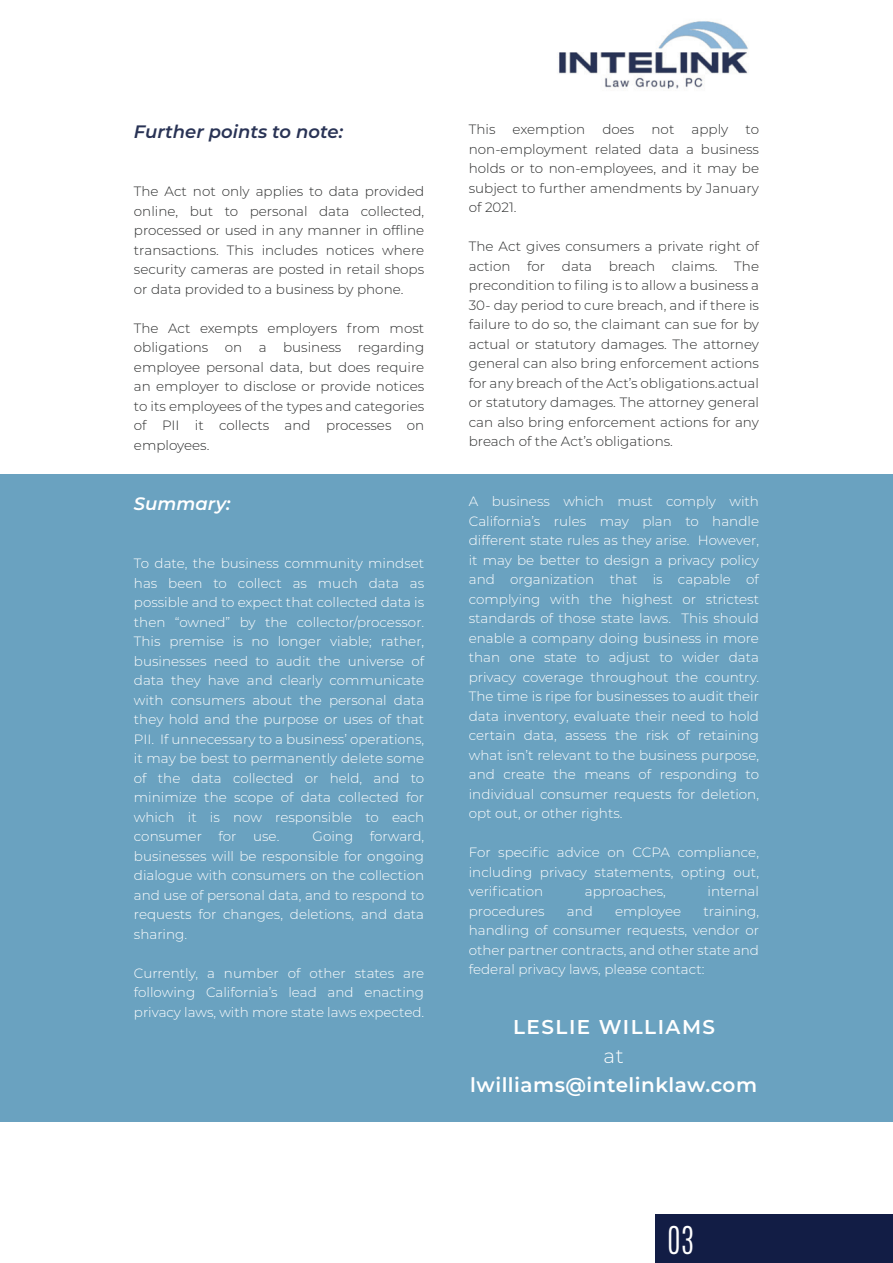
<style>
.page{position:relative;width:893px;height:1263px;background:#fff}
.page>*{position:absolute;margin:0;border:0;box-sizing:border-box;transform-origin:0 0}
.t1{font:300 31.95px "Antonio";color:#fff}
.t2{font:600 19.95px "Montserrat";letter-spacing:.025em;color:#fff}
.t3{font:600 19.95px "Montserrat";letter-spacing:.075em;color:#fff}
.t4{font:300 19.95px "Montserrat";color:#fff}
.t5{font:italic 600 18px "Montserrat";color:#293355}
.t6{font:italic 600 18px "Montserrat";color:#fff}
.t7{font:300 13.5px/19.5px "Montserrat";color:#fff;text-align:justify}
.t8{font:300 13.5px/19.5px "Montserrat";color:#2b2c2c;text-align:justify}
</style>
<div class="page">
<img style="left:558px;top:21px;width:190px;height:68px">
<div style="left:655px;top:1214px;width:238px;height:49px;background:#121d45"></div>
<div style="left:0;top:474px;width:893px;height:648px;background:#6aa2c0"></div>
<h3 class="t5" style="left:134px;top:119px;width:211px">Further points to note:</h3>
<p class="t8" style="left:134px;top:181px;width:292px">The Act not only applies to data provided online, but to personal data collected, processed or used in any manner in offline transactions. This includes notices where security cameras are posted in retail shops or data provided to a business by phone.</p>
<p class="t8" style="left:134px;top:318px;width:292px">The Act exempts employers from most obligations on a business regarding employee personal data, but does require an employer to disclose or provide notices to its employees of the types and categories of PII it collects and processes on employees.</p>
<h3 class="t6" style="left:134px;top:491px;width:98px">Summary:</h3>
<p class="t7" style="left:134px;top:553px;width:292px">To date, the business community mindset has been to collect as much data as possible and to expect that collected data is then “owned” by the collector/processor.<br>This premise is no longer viable; rather, businesses need to audit the universe of data they have and clearly communicate with consumers about the personal data they hold and the purpose or uses of that PII. If unnecessary to a business’ operations, it may be best to permanently delete some of the data collected or held, and to minimize the scope of data collected for which it is now responsible to each consumer for use.</p>
<p class="t7" style="left:134px;top:826px;width:292px;text-indent:179px">Going forward, businesses will be responsible for ongoing dialogue with consumers on the collection and use of personal data, and to respond to requests for changes, deletions, and data sharing.</p>
<p class="t7" style="left:134px;top:963px;width:292px">Currently, a number of other states are following California’s lead and enacting privacy laws, with more state laws expected.</p>
<p class="t8" style="left:469px;top:119px;width:28px">This</p>
<p class="t8" style="left:513px;top:119px;width:74px">exemption</p>
<p class="t8" style="left:602px;top:119px;width:33px">does</p>
<p class="t8" style="left:652px;top:119px;width:24px">not</p>
<p class="t8" style="left:692px;top:119px;width:38px">apply</p>
<p class="t8" style="left:469px;top:119px;width:292px;text-indent:277px">to non-employment related data a business holds or to non-employees, and it may be subject to further amendments by January of 2021.</p>
<p class="t8" style="left:469px;top:236px;width:292px">The Act gives consumers a private right of action for data breach claims. The precondition to filing is to allow a business a 30- day period to cure breach, and if there is failure to do so, the claimant can sue for by actual or statutory damages. The attorney general can also bring enforcement actions for any breach of the Act’s obligations.actual or statutory damages. The attorney general can also bring enforcement actions for any breach of the Act’s obligations.</p>
<p class="t7" style="left:469px;top:491px;width:292px">A business which must comply with California’s rules may plan to handle different state rules as they arise. However, it may be better to design a privacy policy and organization that is capable of complying with the highest or strictest standards of those state laws. This should enable a company doing business in more than one state to adjust to wider data privacy coverage throughout the country.<br>The time is ripe for businesses to audit their data inventory, evaluate their need to hold certain data, assess the risk of retaining what isn’t relevant to the business purpose, and create the means of responding to individual consumer requests for deletion, opt out, or other rights.</p>
<p class="t7" style="left:469px;top:842px;width:292px">For specific advice on CCPA compliance, including privacy statements, opting out, verification</p>
<p class="t7" style="left:585px;top:881px;width:83px">approaches,</p>
<p class="t7" style="left:708px;top:881px;width:53px">internal</p>
<p class="t7" style="left:469px;top:901px;width:77px">procedures</p>
<p class="t7" style="left:567px;top:901px;width:28px">and</p>
<p class="t7" style="left:615px;top:901px;width:68px">employee</p>
<p class="t7" style="left:469px;top:901px;width:292px;text-indent:235px">training, handling of consumer requests, vendor or other partner contracts, and other state and federal privacy laws, please contact:</p>
<h2 class="t3" style="left:513px;top:1012px;width:204px">LESLIE WILLIAMS</h2>
<h2 class="t4" style="left:604px;top:1042px;width:22px">at</h2>
<h2 class="t2" style="left:470px;top:1070px;width:288px">lwilliams@intelinklaw.com</h2>
<h1 class="t1" style="left:668px;top:1217px;width:27px">03</h1>
</div>
